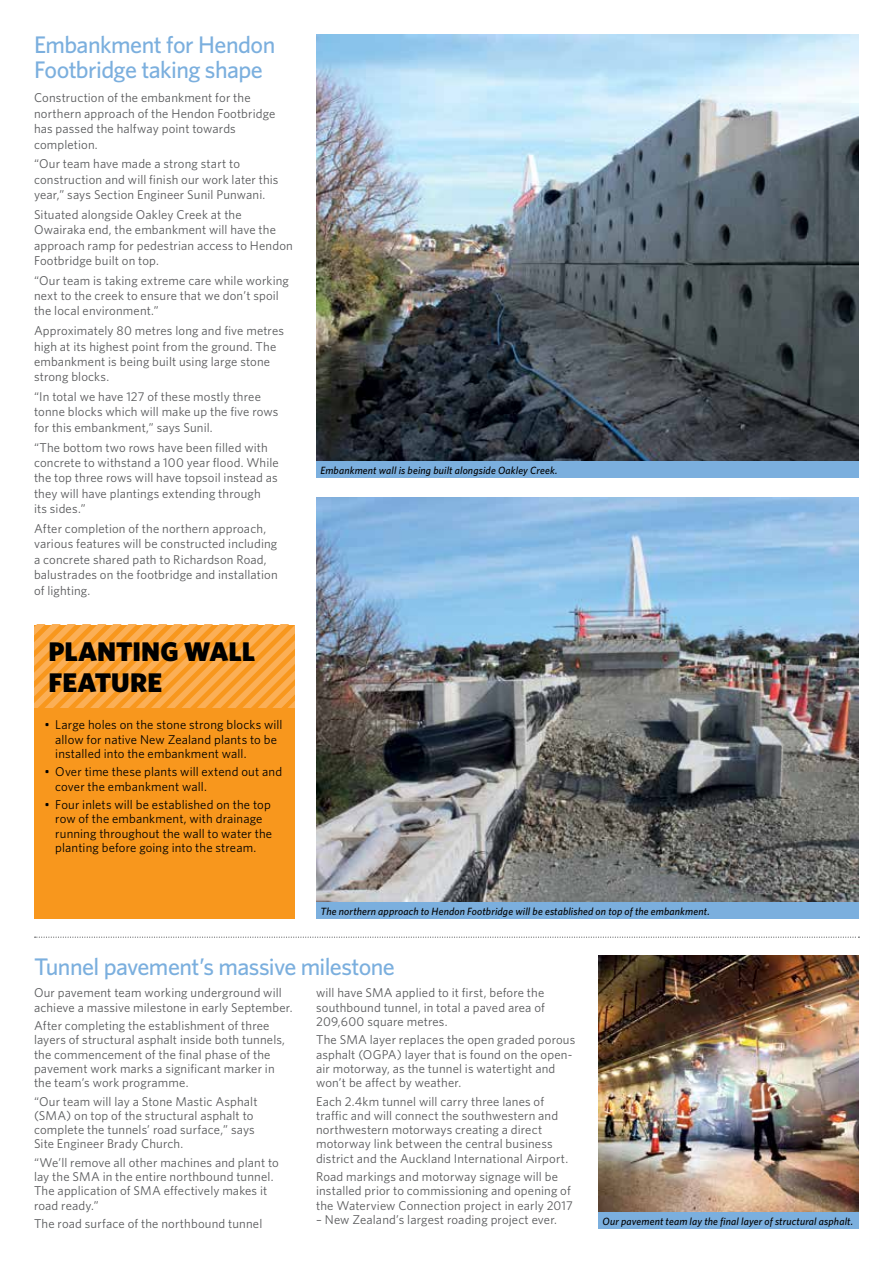
<style>
.page{position:relative;width:893px;height:1263px;background:#fff}
.page>*{position:absolute;margin:0;border:0;box-sizing:border-box;transform-origin:0 0}
.t1{font:900 27px/31px "Whitney";color:#000}
.t2{font:500 24px/25.2px "Whitney";letter-spacing:-.025em;color:#7bafde}
.t3{font:12.75px/15.5px "Whitney";letter-spacing:.01em;color:#58595b}
.t4{font:12.75px/14.2px "Whitney";letter-spacing:.01em;color:#000}
.t5{font:italic 500 10.5px "Whitney";letter-spacing:.015em;color:#000}
</style>
<div class="page">
<img style="left:598px;top:955px;width:261px;height:257px">
<div style="left:598px;top:1212px;width:261px;height:17px;background:#7bafde"></div>
<img style="left:316px;top:34px;width:543px;height:427px">
<img style="left:316px;top:497px;width:543px;height:405px">
<div style="left:316px;top:902px;width:543px;height:17px;background:#7bafde"></div>
<svg style="left:34px;top:625px;width:261px;height:83px;background:#f9a53f"></svg>
<div style="left:34px;top:708px;width:261px;height:211px;background:#f8971d"></div>
<svg style="left:35px;top:936px;width:824px;height:2px"></svg>
<div style="left:316px;top:461px;width:543px;height:17px;background:#7bafde"></div>
<h2 class="t2" style="left:34px;top:32px;width:243px">Embankment for Hendon<br>Footbridge taking shape</h2>
<p class="t3" style="left:34px;top:90px;width:243px">Construction of the embankment for the northern approach of the Hendon Footbridge has passed the halfway point towards completion.</p>
<p class="t3" style="left:34px;top:156px;width:246px">“Our team have made a strong start to construction and will finish our work later this year,” says Section Engineer Sunil Punwani.</p>
<p class="t3" style="left:34px;top:206px;width:260px">Situated alongside Oakley Creek at the Owairaka end, the embankment will have the approach ramp for pedestrian access to Hendon Footbridge built on top.</p>
<p class="t3" style="left:34px;top:272px;width:256px">“Our team is taking extreme care while working next to the creek to ensure that we don’t spoil the local environment.”</p>
<p class="t3" style="left:34px;top:323px;width:252px">Approximately 80 metres long and five metres high at its highest point from the ground. The embankment is being built using large stone strong blocks.</p>
<p class="t3" style="left:34px;top:389px;width:246px">“In total we have 127 of these mostly three tonne blocks which will make up the five rows for this embankment,” says Sunil.</p>
<p class="t3" style="left:34px;top:439px;width:246px">“The bottom two rows have been filled with concrete to withstand a 100 year flood. While the top three rows will have topsoil instead as they will have plantings extending through<br>its sides.”</p>
<p class="t3" style="left:34px;top:520px;width:245px">After completion of the northern approach, various features will be constructed including a concrete shared path to Richardson Road, balustrades on the footbridge and installation of lighting.</p>
<h1 class="t1" style="left:48px;top:635px;width:208px">PLANTING WALL<br>FEATURE</h1>
<p class="t4" style="left:55px;top:717px;width:229px;text-indent:-11px">• Large holes on the stone strong blocks will allow for native New Zealand plants to be installed into the embankment wall.</p>
<p class="t4" style="left:55px;top:764px;width:228px;text-indent:-11px">• Over time these plants will extend out and cover the embankment wall.</p>
<p class="t4" style="left:55px;top:797px;width:218px;text-indent:-11px">• Four inlets will be established on the top row of the embankment, with drainage running throughout the wall to water the planting before going into the stream.</p>
<p class="t5" style="left:320px;top:463px;width:239px">Embankment wall is being built alongside Oakley Creek.</p>
<p class="t5" style="left:320px;top:904px;width:391px">The northern approach to Hendon Footbridge will be established on top of the embankment.</p>
<h2 class="t2" style="left:34px;top:953px;width:362px">Tunnel pavement’s massive milestone</h2>
<p class="t3" style="left:34px;top:985px;width:260px;line-height:14.2px">Our pavement team working underground will achieve a massive milestone in early September.</p>
<p class="t3" style="left:34px;top:1018px;width:253px;line-height:14.2px">After completing the establishment of three layers of structural asphalt inside both tunnels, the commencement of the final phase of the pavement work marks a significant marker in the team’s work programme.</p>
<p class="t3" style="left:34px;top:1094px;width:225px;line-height:14.2px">“Our team will lay a Stone Mastic Asphalt (SMA) on top of the structural asphalt to complete the tunnels’ road surface,” says Site Engineer Brady Church.</p>
<p class="t3" style="left:34px;top:1155px;width:246px;line-height:14.2px">“We’ll remove all other machines and plant to lay the SMA in the entire northbound tunnel.<br>The application of SMA effectively makes it road ready.”</p>
<p class="t3" style="left:34px;top:1215px;width:230px">The road surface of the northbound tunnel</p>
<p class="t3" style="left:316px;top:985px;width:230px;line-height:14.2px;text-align:justify">will have SMA applied to it first, before the southbound tunnel, in total a paved area of 209,600 square metres.</p>
<p class="t3" style="left:316px;top:1032px;width:261px;line-height:14.2px">The SMA layer replaces the open graded porous asphalt (OGPA) layer that is found on the open&shy;air motorway, as the tunnel is watertight and won’t be affect by weather.</p>
<p class="t3" style="left:316px;top:1094px;width:254px;line-height:14.2px">Each 2.4km tunnel will carry three lanes of traffic and will connect the southwestern and northwestern motorways creating a direct motorway link between the central business district and the Auckland International Airport.</p>
<p class="t3" style="left:316px;top:1169px;width:258px;line-height:14.2px">Road markings and motorway signage will be installed prior to commissioning and opening of the Waterview Connection project in early 2017</p>
<p class="t3" style="left:316px;top:1211px;width:242px">– New Zealand’s largest roading project ever.</p>
<p class="t5" style="left:602px;top:1214px;width:252px">Our pavement team lay the final layer of structural asphalt.</p>
</div>
